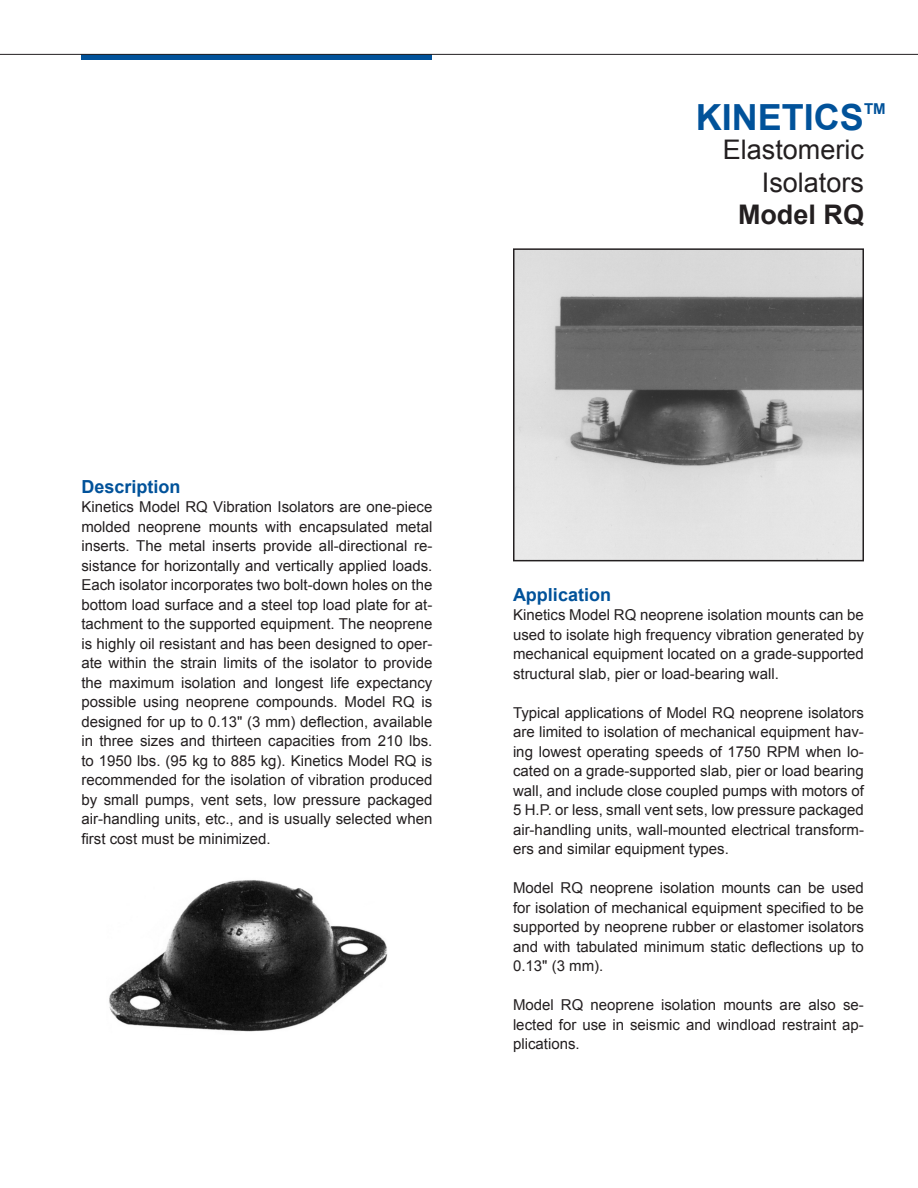
<style>
.page{position:relative;width:918px;height:1188px;background:#fff}
.page>*{position:absolute;margin:0;border:0;box-sizing:border-box;transform-origin:0 0}
.t1{font:700 36px "Arial";color:#01529a}
.t2{font:27px/32.4px "Arial";color:#231f20;text-align:right}
.t3{font:700 27px "Arial";color:#231f20}
.t4{font:700 18px "Arial";color:#01529a}
.t5{font:15px/19.5px "Arial";color:#231f20;text-align:justify}
.t6{font:700 15px "Arial";color:#01529a}
</style>
<div class="page">
<div style="left:81px;top:54px;width:351px;height:5px;background:#01529a"></div>
<img style="left:516px;top:251px;width:345px;height:307px">
<div style="left:513px;top:248px;width:351px;height:313px;border:2px solid #231f20"></div>
<hr style="left:0;top:54px;width:918px;height:1px;background:#231f20">
<img style="left:109px;top:880px;width:279px;height:152px">
<h1 class="t1" style="left:696px;top:93px;width:170px">KINETICS</h1>
<p class="t6" style="left:864px;top:99px;width:23px">TM</p>
<h2 class="t2" style="left:723px;top:134px;width:143px">Elastomeric<br>Isolators</h2>
<h2 class="t3" style="left:738px;top:196px;width:128px">Model RQ</h2>
<p class="t4" style="left:81px;top:474px;width:101px">Description</p>
<p class="t5" style="left:81px;top:497px;width:353px">Kinetics Model RQ Vibration Isolators are one-piece molded neoprene mounts with encapsulated metal inserts. The metal inserts provide all-directional re&shy;sistance for horizontally and vertically applied loads.<br>Each isolator incorporates two bolt-down holes on the bottom load surface and a steel top load plate for at&shy;tachment to the supported equipment. The neoprene is highly oil resistant and has been designed to oper&shy;ate within the strain limits of the isolator to provide the maximum isolation and longest life expectancy possible using neoprene compounds. Model RQ is designed for up to 0.13" (3 mm) deflection, available in three sizes and thirteen capacities from 210 lbs. to 1950 lbs. (95 kg to 885 kg). Kinetics Model RQ is recommended for the isolation of vibration produced by small pumps, vent sets, low pressure packaged air-handling units, etc., and is usually selected when first cost must be minimized.</p>
<p class="t4" style="left:513px;top:582px;width:100px">Application</p>
<p class="t5" style="left:513px;top:605px;width:352px">Kinetics Model RQ neoprene isolation mounts can be used to isolate high frequency vibration generated by mechanical equipment located on a grade-supported structural slab, pier or load-bearing wall.</p>
<p class="t5" style="left:513px;top:703px;width:352px">Typical applications of Model RQ neoprene isolators are limited to isolation of mechanical equipment hav&shy;ing lowest operating speeds of 1750 RPM when lo&shy;cated on a grade-supported slab, pier or load bearing wall, and include close coupled pumps with motors of 5 H.P. or less, small vent sets, low pressure packaged air-handling units, wall-mounted electrical transform&shy;ers and similar equipment types.</p>
<p class="t5" style="left:513px;top:878px;width:352px">Model RQ neoprene isolation mounts can be used for isolation of mechanical equipment specified to be supported by neoprene rubber or elastomer isolators and with tabulated minimum static deflections up to 0.13" (3 mm).</p>
<p class="t5" style="left:513px;top:995px;width:352px">Model RQ neoprene isolation mounts are also se&shy;lected for use in seismic and windload restraint ap&shy;plications.</p>
</div>
